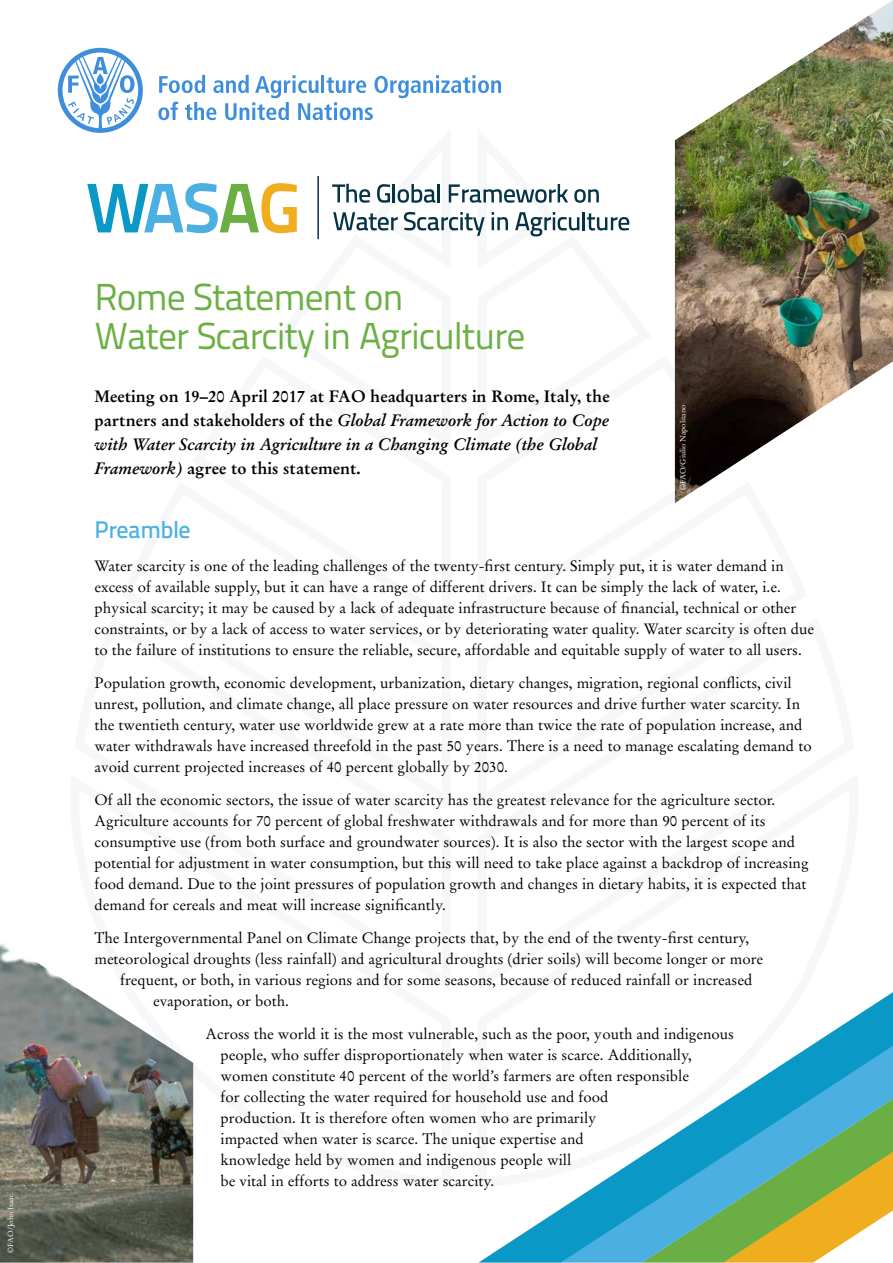
<style>
.page{position:relative;width:893px;height:1263px;background:#fff}
.page>*{position:absolute;margin:0;border:0;box-sizing:border-box;transform-origin:0 0}
.t1{font:37.5px/39px "Titillium Text 22 L";letter-spacing:-.03em;color:#6bb044}
.t2{font:500 24px "Titillium Text 22 L";letter-spacing:-.02em;color:#4bb0e4}
.t3{font:700 16.5px/24px "Stempel Garamond";color:#000}
.t4{font:15px/21px "Stempel Garamond";color:#000}
.t5{font:7.5px "Stempel Garamond";color:#fff}
.s1{font-style:italic}
</style>
<div class="page">
<svg style="left:479px;top:992px;width:414px;height:270px"></svg>
<svg style="left:479px;top:992px;width:379px;height:195px"></svg>
<img style="left:0;top:944px;width:193px;height:318px">
<img style="left:675px;top:0;width:218px;height:503px">
<svg style="left:58px;top:48px;width:572px;height:192px"></svg>
<p class="t5" style="left:6px;top:1253px;width:60px;rotate:-90deg">©FAO/John Isaac</p>
<h1 class="t1" style="left:94px;top:276px;width:432px">Rome Statement on<br>Water Scarcity in Agriculture</h1>
<p class="t3" style="left:94px;top:384px;width:517px">Meeting on 19–20 April 2017 at FAO headquarters in Rome, Italy, the partners and stakeholders of the <span class="s1">Global Framework for Action to Cope with Water Scarcity in Agriculture in a Changing Climate (the Global Framework)</span> agree to this statement.</p>
<p class="t5" style="left:678px;top:490px;width:87px;rotate:-90deg">©FAO/Giulio Napolitano</p>
<h2 class="t2" style="left:94px;top:512px;width:98px">Preamble</h2>
<p class="t4" style="left:94px;top:556px;width:721px">Water scarcity is one of the leading challenges of the twenty-first century. Simply put, it is water demand in excess of available supply, but it can have a range of different drivers. It can be simply the lack of water, i.e. physical scarcity; it may be caused by a lack of adequate infrastructure because of financial, technical or other constraints, or by a lack of access to water services, or by deteriorating water quality. Water scarcity is often due to the failure of institutions to ensure the reliable, secure, affordable and equitable supply of water to all users.</p>
<p class="t4" style="left:94px;top:673px;width:719px">Population growth, economic development, urbanization, dietary changes, migration, regional conflicts, civil unrest, pollution, and climate change, all place pressure on water resources and drive further water scarcity. In the twentieth century, water use worldwide grew at a rate more than twice the rate of population increase, and water withdrawals have increased threefold in the past 50 years. There is a need to manage escalating demand to avoid current projected increases of 40 percent globally by 2030.</p>
<p class="t4" style="left:94px;top:790px;width:715px">Of all the economic sectors, the issue of water scarcity has the greatest relevance for the agriculture sector.<br>Agriculture accounts for 70 percent of global freshwater withdrawals and for more than 90 percent of its consumptive use (from both surface and groundwater sources). It is also the sector with the largest scope and potential for adjustment in water consumption, but this will need to take place against a backdrop of increasing food demand. Due to the joint pressures of population growth and changes in dietary habits, it is expected that demand for cereals and meat will increase significantly.</p>
<p class="t4" style="left:94px;top:928px;width:656px">The Intergovernmental Panel on Climate Change projects that, by the end of the twenty-first century,</p>
<p class="t4" style="left:94px;top:949px;width:670px">meteorological droughts (less rainfall) and agricultural droughts (drier soils) will become longer or more</p>
<p class="t4" style="left:120px;top:970px;width:634px">frequent, or both, in various regions and for some seasons, because of reduced rainfall or increased</p>
<p class="t4" style="left:153px;top:991px;width:137px">evaporation, or both.</p>
<p class="t4" style="left:220px;top:1024px;width:515px;text-indent:-15px">Across the world it is the most vulnerable, such as the poor, youth and indigenous people, who suffer disproportionately when water is scarce. Additionally, women constitute 40 percent of the world’s farmers are often responsible<br>for collecting the water required for household use and food<br>production. It is therefore often women who are primarily<br>impacted when water is scarce. The unique expertise and<br>knowledge held by women and indigenous people will<br>be vital in efforts to address water scarcity.</p>
</div>
